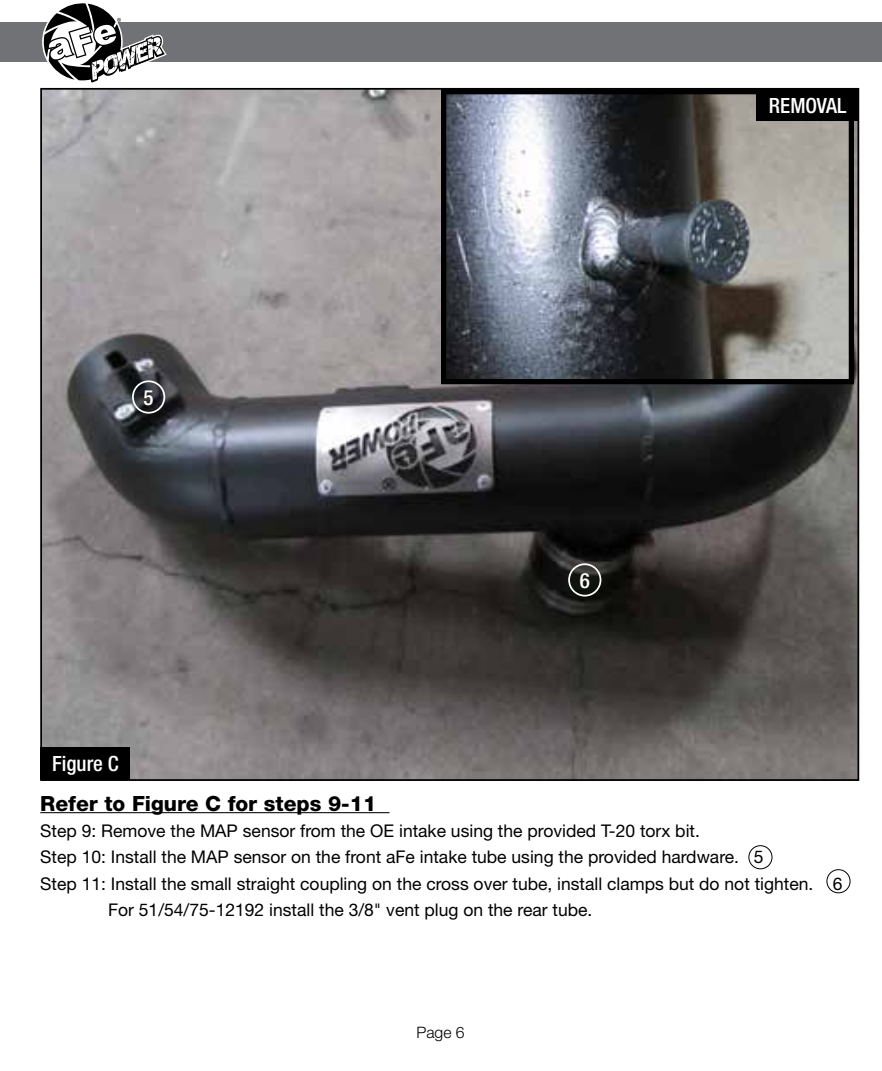
<style>
.page{position:relative;width:882px;height:1071px;background:#fff}
.page>*{position:absolute;margin:0;border:0;box-sizing:border-box;transform-origin:0 0}
.t1{font:800 21px "Helvetica Neue";color:#000}
.t2{font:500 condensed 21px "Helvetica Neue";color:#fff}
.t3{font:17.5px "Helvetica Neue";color:#000}
.t4{font:300 15.75px "Helvetica Neue";color:#000}
</style>
<div class="page">
<div style="left:0;top:23px;width:882px;height:39px;background:#717275"></div>
<svg style="left:43px;top:3px;width:124px;height:80px"></svg>
<img style="left:43px;top:91px;width:813px;height:687px">
<hr style="left:40px;top:812px;width:350px;height:1px;background:#000">
<div style="left:40px;top:747px;width:90px;height:33px;background:#000"></div>
<div style="left:748px;top:845px;width:24px;height:24px;border:1px solid #000;border-radius:50%"></div>
<div style="left:826px;top:869px;width:24px;height:24px;border:1px solid #000;border-radius:50%"></div>
<img style="left:447px;top:95px;width:401px;height:283px">
<div style="left:441px;top:89px;width:413px;height:295px;border:5px solid #000"></div>
<div style="left:756px;top:88px;width:103px;height:33px;background:#000"></div>
<div style="left:132px;top:380px;width:33px;height:34px;border:2px solid #fff;border-radius:50%"></div>
<div style="left:568px;top:563px;width:33px;height:34px;border:2px solid #fff;border-radius:50%"></div>
<p class="t2" style="left:144px;top:385px;width:12px">5</p>
<p class="t2" style="left:52px;top:751px;width:68px">Figure C</p>
<p class="t2" style="left:769px;top:93px;width:79px">REMOVAL</p>
<p class="t2" style="left:580px;top:568px;width:12px">6</p>
<p class="t1" style="left:40px;top:791px;width:338px">Refer to Figure C for steps 9-11</p>
<p class="t3" style="left:40px;top:820px;width:661px">Step 9: Remove the MAP sensor from the OE intake using the provided T-20 torx bit.</p>
<p class="t3" style="left:40px;top:847px;width:725px">Step 10: Install the MAP sensor on the front aFe intake tube using the provided hardware. 5</p>
<p class="t3" style="left:40px;top:873px;width:804px">Step 11: Install the small straight coupling on the cross over tube, install clamps but do not tighten. 6</p>
<p class="t3" style="left:108px;top:899px;width:486px">For 51/54/75-12192 install the 3/8" vent plug on the rear tube.</p>
<p class="t4" style="left:416px;top:1023px;width:50px">Page 6</p>
</div>
